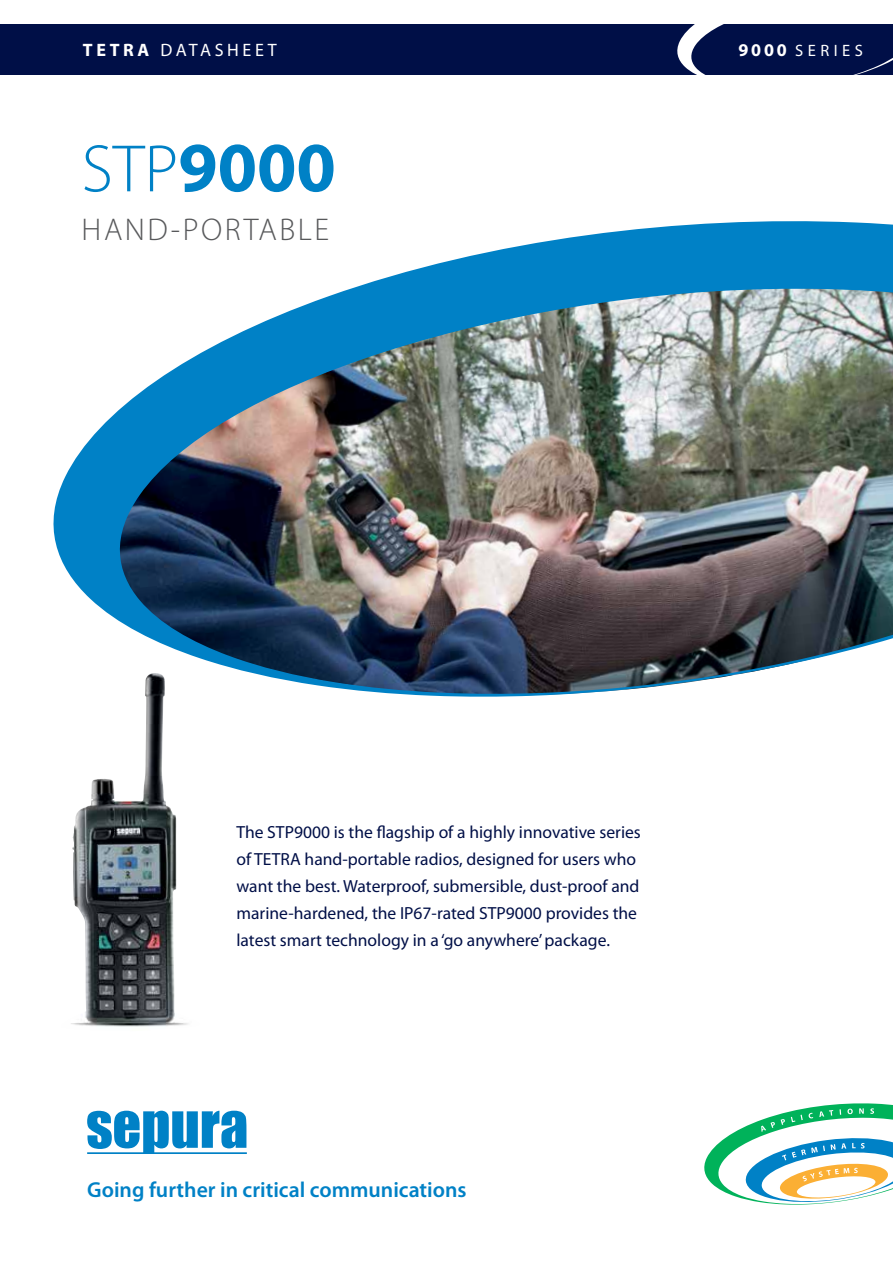
<style>
.page{position:relative;width:893px;height:1263px;background:#fff}
.page>*{position:absolute;margin:0;border:0;box-sizing:border-box;transform-origin:0 0}
.t1{font:700 70.95px "Myriad Pro";color:#0081c6}
.t2{font:300 31.5px "Myriad Pro";letter-spacing:.08em;color:#58595b}
.t3{font:600 21.75px "Myriad Pro";color:#0081c6}
.t4{font:18px "Myriad Pro";letter-spacing:.2em;color:#fff}
.t5{font:17.55px/27px "Myriad Pro";color:#000f47}
.t6{font:16.5px "Myriad Pro";letter-spacing:.27em;color:#fff}
.s1{font-weight:700}
.s2{font-weight:700;font-size:18px}
.s3{font-weight:300;font-size:67.5px}
</style>
<div class="page">
<img style="left:53px;top:221px;width:840px;height:476px">
<div style="left:0;top:24px;width:893px;height:51px;background:#000f47"></div>
<svg style="left:677px;top:24px;width:216px;height:51px"></svg>
<svg style="left:87px;top:1111px;width:160px;height:43px"></svg>
<img style="left:59px;top:673px;width:143px;height:354px">
<svg style="left:704px;top:1103px;width:189px;height:101px"></svg>
<p class="t4" style="left:83px;top:38px;width:195px"><span class="s1">TETRA</span> DATASHEET</p>
<p class="t6" style="left:739px;top:40px;width:126px"><span class="s2">9000</span> SERIES</p>
<h1 class="t1" style="left:82px;top:121px;width:256px"><span class="s3">STP</span>9000</h1>
<h2 class="t2" style="left:82px;top:210px;width:249px">HAND-PORTABLE</h2>
<p class="t5" style="left:236px;top:818px;width:406px">The STP9000 is the flagship of a highly innovative series of TETRA hand-portable radios, designed for users who want the best. Waterproof, submersible, dust-proof and marine-hardened, the IP67-rated STP9000 provides the latest smart technology in a ‘go anywhere’ package.</p>
<p class="t3" style="left:87px;top:1175px;width:381px">Going further in critical communications</p>
</div>
